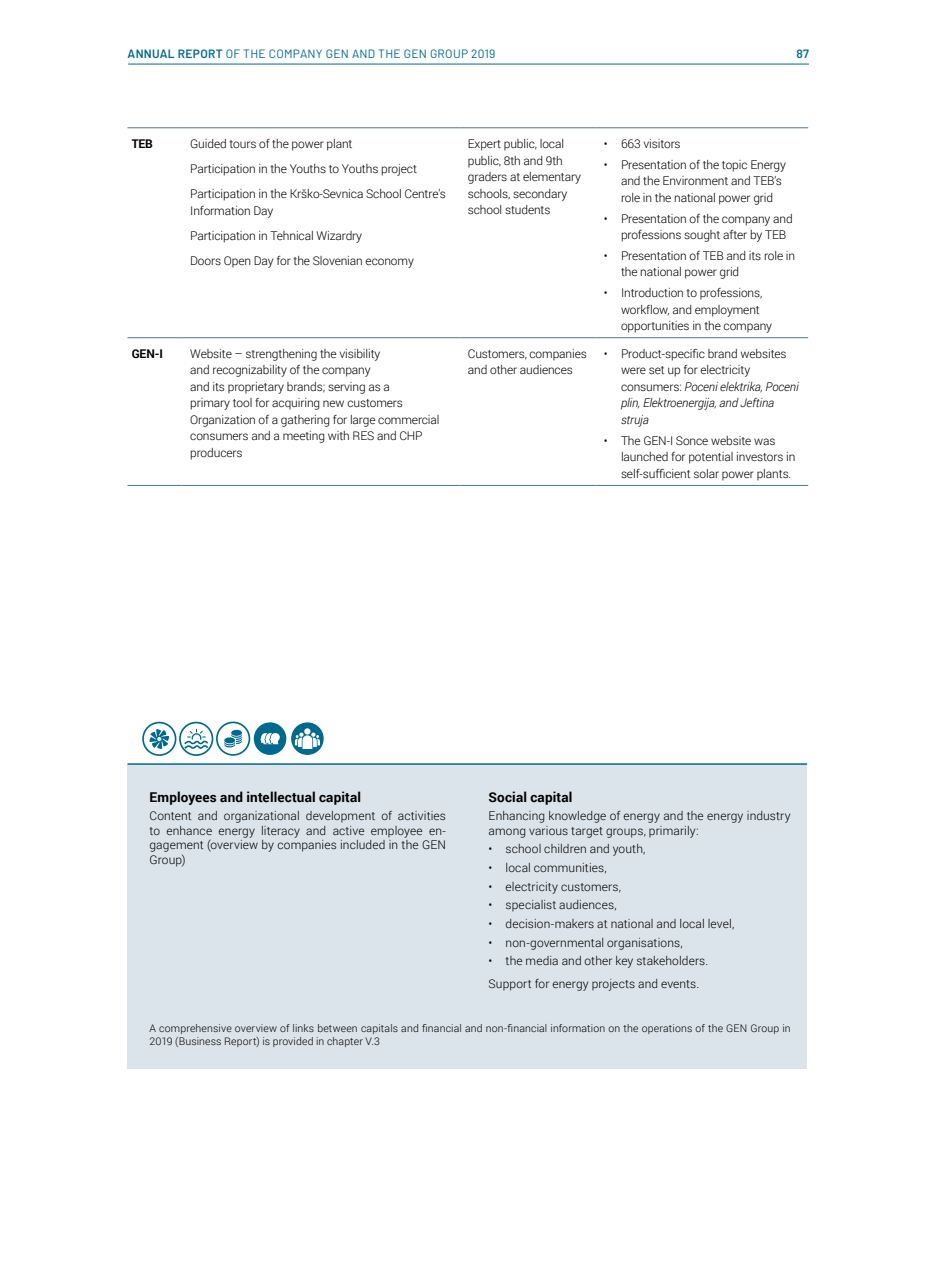
<style>
.page{position:relative;width:936px;height:1276px;background:#fff}
.page>*{position:absolute;margin:0;border:0;box-sizing:border-box;transform-origin:0 0}
.t1{font:700 13.5px "Roboto";letter-spacing:.015em;color:#000}
.t2{font:300 12px/16.5px "Roboto";letter-spacing:-.01em;color:#000}
.t3{font:300 12px/14.4px "Roboto";letter-spacing:.01em;color:#000}
.t4{font:12px "Barlow";letter-spacing:.025em;color:#006a8e}
.t5{font:700 12px "Roboto";letter-spacing:-.01em;color:#000}
.t6{font:600 12px "Barlow";color:#006a8e}
.t7{font:300 10.5px/12.6px "Roboto";letter-spacing:.015em;color:#000}
.s1{font-weight:600}
.s2{font-style:italic}
</style>
<div class="page">
<hr style="left:128px;top:64px;width:680px;height:1px;background:#006a8e">
<hr style="left:127px;top:127px;width:55px;height:1px;background:#4f748b">
<hr style="left:182px;top:127px;width:277px;height:1px;background:#4f748b">
<hr style="left:459px;top:127px;width:136px;height:1px;background:#4f748b">
<hr style="left:595px;top:127px;width:213px;height:1px;background:#4f748b">
<hr style="left:127px;top:337px;width:55px;height:1px;background:#4f748b">
<hr style="left:182px;top:337px;width:277px;height:1px;background:#4f748b">
<hr style="left:459px;top:337px;width:136px;height:1px;background:#4f748b">
<hr style="left:595px;top:337px;width:213px;height:1px;background:#4f748b">
<hr style="left:127px;top:485px;width:55px;height:1px;background:#4f748b">
<hr style="left:182px;top:485px;width:277px;height:1px;background:#4f748b">
<hr style="left:459px;top:485px;width:136px;height:1px;background:#4f748b">
<hr style="left:595px;top:485px;width:213px;height:1px;background:#4f748b">
<div style="left:127px;top:764px;width:680px;height:304px;background:#dbe4ea"></div>
<hr style="left:127px;top:763px;width:680px;height:2px;background:#006a8e">
<div style="left:179px;top:721px;width:34px;height:35px;border:2px solid #006a8e;border-radius:50%"></div>
<svg style="left:184px;top:729px;width:24px;height:20px"></svg>
<div style="left:291px;top:722px;width:32px;height:33px;background:#006a8e;border-radius:50%"></div>
<svg style="left:295px;top:728px;width:25px;height:21px"></svg>
<div style="left:142px;top:721px;width:34px;height:35px;border:2px solid #006a8e;border-radius:50%"></div>
<svg style="left:149px;top:729px;width:20px;height:20px"></svg>
<div style="left:254px;top:722px;width:32px;height:33px;background:#006a8e;border-radius:50%"></div>
<svg style="left:260px;top:733px;width:20px;height:11px"></svg>
<div style="left:216px;top:721px;width:34px;height:35px;border:2px solid #006a8e;border-radius:50%"></div>
<svg style="left:224px;top:730px;width:18px;height:17px"></svg>
<p class="t4" style="left:128px;top:46px;width:369px"><span class="s1">ANNUAL REPORT</span> OF THE COMPANY GEN AND THE GEN GROUP 2019</p>
<p class="t6" style="left:796px;top:46px;width:14px">87</p>
<p class="t5" style="left:132px;top:135px;width:23px">TEB</p>
<p class="t2" style="left:190px;top:131px;width:257px;line-height:25px">Guided tours of the power plant<br>Participation in the Youths to Youths project<br>Participation in the Krško-Sevnica School Centre's</p>
<p class="t2" style="left:190px;top:197px;width:225px;line-height:25px">Information Day<br>Participation in Tehnical Wizardry<br>Doors Open Day for the Slovenian economy</p>
<p class="t2" style="left:468px;top:135px;width:115px">Expert public, local public, 8th and 9th graders at elementary schools, secondary school students</p>
<p class="t2" style="left:604px;top:135px;width:78px">• 663 visitors</p>
<p class="t2" style="left:621px;top:156px;width:166px;text-indent:-17px">• Presentation of the topic Energy and the Environment and TEB's role in the national power grid</p>
<p class="t2" style="left:621px;top:210px;width:173px;text-indent:-17px">• Presentation of the company and professions sought after by TEB</p>
<p class="t2" style="left:621px;top:247px;width:176px;text-indent:-17px">• Presentation of TEB and its role in the national power grid</p>
<p class="t2" style="left:621px;top:284px;width:153px;text-indent:-17px">• Introduction to professions, workflow, and employment opportunities in the company</p>
<p class="t5" style="left:132px;top:345px;width:33px">GEN-I</p>
<p class="t2" style="left:190px;top:345px;width:251px">Website – strengthening the visibility<br>and recognizability of the company<br>and its proprietary brands; serving as a<br>primary tool for acquiring new customers Organization of a gathering for large commercial consumers and a meeting with RES and CHP producers</p>
<p class="t2" style="left:468px;top:345px;width:121px">Customers, companies and other audiences</p>
<p class="t2" style="left:621px;top:345px;width:179px;text-indent:-17px">• Product-specific brand websites were set up for electricity consumers: <span class="s2">Poceni elektrika, Poceni plin, Elektroenergija, and Jeftina struja</span></p>
<p class="t2" style="left:621px;top:432px;width:176px;text-indent:-17px">• The GEN-I Sonce website was launched for potential investors in self-sufficient solar power plants.</p>
<p class="t1" style="left:149px;top:787px;width:213px">Employees and intellectual capital</p>
<p class="t2" style="left:149px;top:808px;width:298px;line-height:14.4px;text-align:justify">Content and organizational development of activities to enhance energy literacy and active employee en&shy;gagement (overview by companies included in the GEN Group)</p>
<p class="t1" style="left:488px;top:787px;width:85px">Social capital</p>
<p class="t3" style="left:488px;top:808px;width:304px">Enhancing knowledge of energy and the energy industry among various target groups, primarily:</p>
<p class="t3" style="left:488px;top:841px;width:158px">• school children and youth,</p>
<p class="t3" style="left:488px;top:860px;width:120px">• local communities,</p>
<p class="t3" style="left:488px;top:879px;width:134px">• electricity customers,</p>
<p class="t3" style="left:488px;top:897px;width:129px">• specialist audiences,</p>
<p class="t3" style="left:488px;top:916px;width:247px">• decision-makers at national and local level,</p>
<p class="t3" style="left:488px;top:934px;width:196px">• non-governmental organisations,</p>
<p class="t3" style="left:488px;top:949px;width:221px;line-height:23px">• the media and other key stakeholders.<br>Support for energy projects and events.</p>
<p class="t7" style="left:149px;top:1021px;width:642px">A comprehensive overview of links between capitals and financial and non-financial information on the operations of the GEN Group in<br>2019 (Business Report) is provided in chapter V.3</p>
</div>
